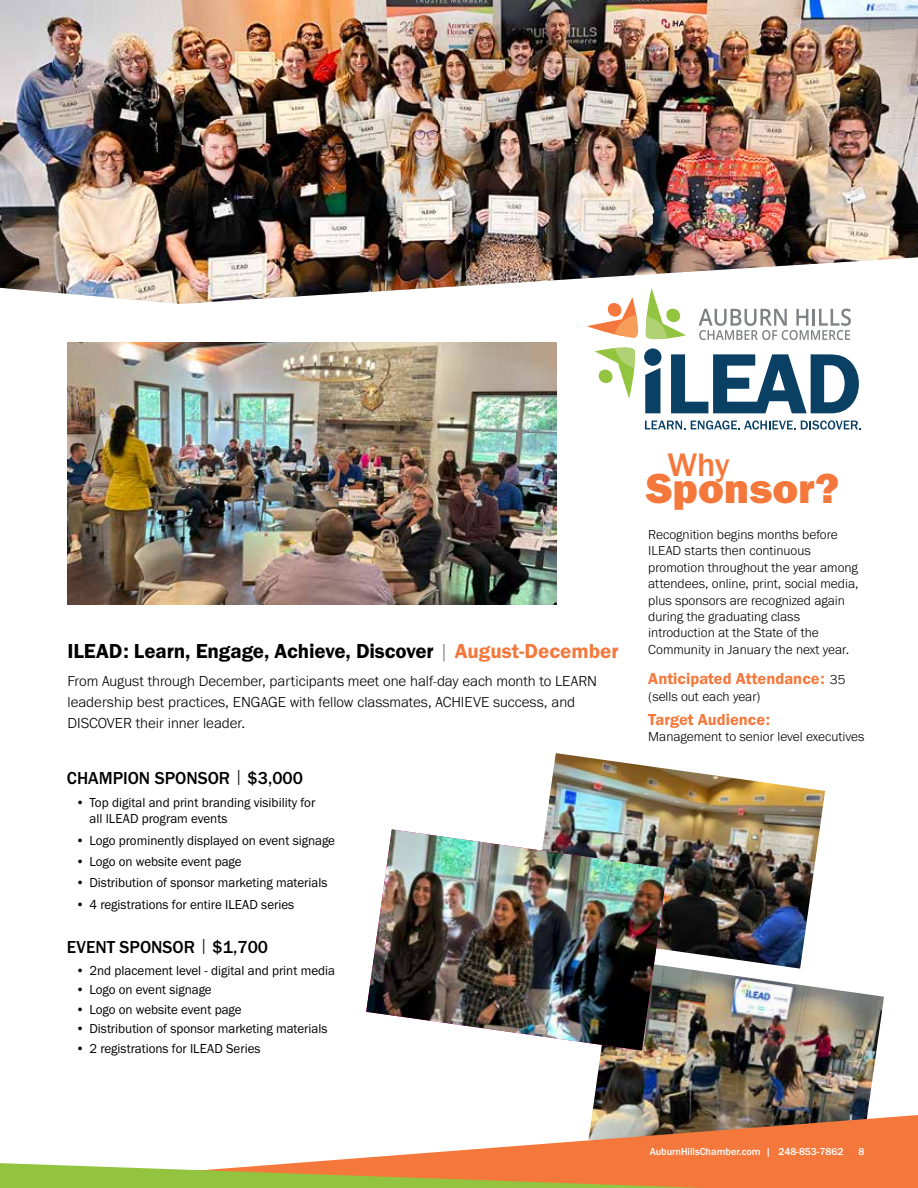
<style>
.page{position:relative;width:918px;height:1188px;background:#fff}
.page>*{position:absolute;margin:0;border:0;box-sizing:border-box;transform-origin:0 0}
.t1{font:43.5px "Franklin Gothic URW Hea";color:#f4783b}
.t2{font:500 33.75px "Franklin Gothic URW";color:#f4783b}
.t3{font:21px "Franklin Gothic URW Dem";letter-spacing:-.005em;color:#000}
.t4{font:500 18px "Franklin Gothic URW";color:#000}
.t5{font:16.5px "Franklin Gothic URW Dem";color:#f4783b}
.t6{font:300 15px/21px "Franklin Gothic URW";color:#000}
.t7{font:13.5px/16.5px "Franklin Gothic URW Boo";color:#000}
.t8{font:300 13.5px/16.5px "Franklin Gothic URW";color:#000}
.t9{font:500 10.5px "Franklin Gothic URW";color:#fff}
.s1{font-family:"Franklin Gothic URW";font-weight:300;color:#808285}
.s2{color:#f4783b}
.s3{font-weight:300}
.s4{font-family:"Franklin Gothic URW";font-weight:300;font-size:13.5px;color:#000}
</style>
<div class="page">
<img style="left:592px;top:972px;width:292px;height:143px">
<img style="left:0;top:0;width:918px;height:304px">
<svg style="left:296px;top:1115px;width:622px;height:73px;fill:#f4783b"></svg>
<svg style="left:671px;top:354px;width:188px;height:59px"></svg>
<svg style="left:645px;top:420px;width:216px;height:10px"></svg>
<svg style="left:587px;top:297px;width:52px;height:41px"></svg>
<svg style="left:645px;top:288px;width:41px;height:52px"></svg>
<svg style="left:595px;top:347px;width:40px;height:52px"></svg>
<div style="left:644px;top:348px;width:18px;height:18px;background:#0b4065;border-radius:50%"></div>
<svg style="left:645px;top:368px;width:15px;height:45px"></svg>
<svg style="left:699px;top:309px;width:152px;height:31px"></svg>
<img style="left:68px;top:342px;width:489px;height:262px">
<img style="left:545px;top:753px;width:280px;height:216px">
<svg style="left:0;top:1163px;width:704px;height:25px;background:#c4a649"></svg>
<img style="left:366px;top:829px;width:302px;height:222px">
<h3 class="t3" style="left:68px;top:638px;width:553px">ILEAD: Learn, Engage, Achieve, Discover <span class="s1">|</span> <span class="s2">August-December</span></h3>
<p class="t6" style="left:68px;top:670px;width:531px">From August through December, participants meet one half-day each month to LEARN leadership best practices, ENGAGE with fellow classmates, ACHIEVE success, and<br>DISCOVER their inner leader.</p>
<h3 class="t4" style="left:67px;top:767px;width:238px">CHAMPION SPONSOR <span class="s3">|</span> $3,000</h3>
<p class="t7" style="left:89px;top:794px;width:227px;text-indent:-14px">• Top digital and print branding visibility for all ILEAD program events</p>
<p class="t7" style="left:76px;top:832px;width:261px">• Logo prominently displayed on event signage</p>
<p class="t7" style="left:76px;top:853px;width:167px">• Logo on website event page</p>
<p class="t7" style="left:76px;top:874px;width:253px">• Distribution of sponsor marketing materials</p>
<p class="t7" style="left:76px;top:896px;width:220px">• 4 registrations for entire ILEAD series</p>
<h3 class="t4" style="left:67px;top:936px;width:203px">EVENT SPONSOR <span class="s3">|</span> $1,700</h3>
<p class="t7" style="left:76px;top:962px;width:261px">• 2nd placement level - digital and print media</p>
<p class="t7" style="left:76px;top:981px;width:137px">• Logo on event signage</p>
<p class="t7" style="left:76px;top:1001px;width:167px">• Logo on website event page</p>
<p class="t7" style="left:76px;top:1020px;width:253px">• Distribution of sponsor marketing materials</p>
<p class="t7" style="left:76px;top:1040px;width:186px">• 2 registrations for ILEAD Series</p>
<h2 class="t2" style="left:667px;top:444px;width:64px">Why</h2>
<h1 class="t1" style="left:646px;top:460px;width:195px">Sponsor?</h1>
<p class="t8" style="left:648px;top:526px;width:212px">Recognition begins months before ILEAD starts then continuous promotion throughout the year among attendees, online, print, social media, plus sponsors are recognized again during the graduating class introduction at the State of the Community in January the next year.</p>
<p class="t5" style="left:648px;top:668px;width:199px">Anticipated Attendance: <span class="s4">35</span></p>
<p class="t8" style="left:648px;top:688px;width:113px">(sells out each year)</p>
<p class="t5" style="left:648px;top:709px;width:123px">Target Audience:</p>
<p class="t8" style="left:648px;top:728px;width:218px">Management to senior level executives</p>
<p class="t9" style="left:650px;top:1145px;width:195px">AuburnHillsChamber.com | 248-853-7862</p>
<p class="t9" style="left:859px;top:1145px;width:7px">8</p>
</div>
